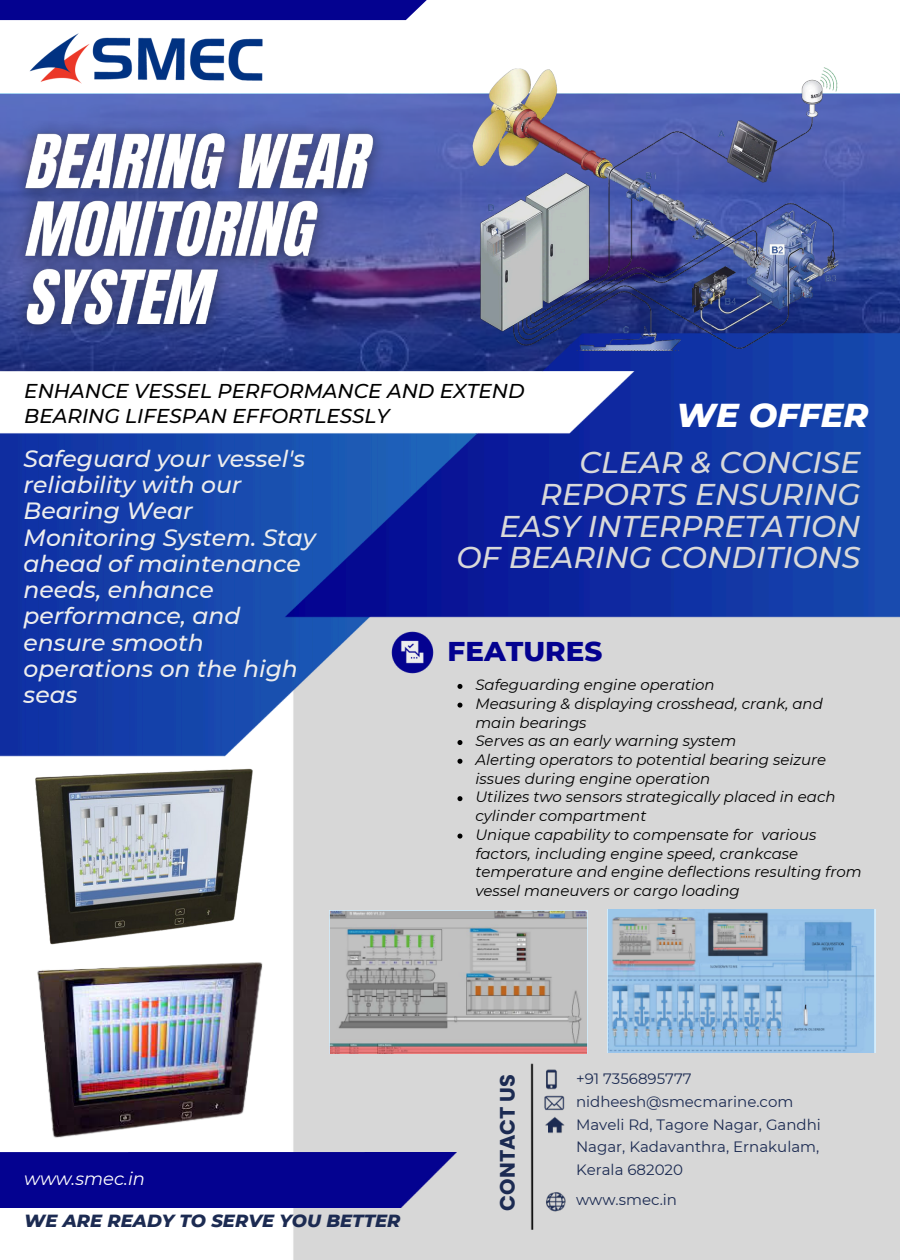
<style>
.page{position:relative;width:900px;height:1260px;background:#fff}
.page>*{position:absolute;margin:0;border:0;box-sizing:border-box;transform-origin:0 0}
.t1{font:italic 800 33.75px "Montserrat";color:#fff}
.t2{font:italic 500 30px/32px "Montserrat";color:#d9d9d9;text-align:right}
.t3{font:800 27.75px "Montserrat";color:#040290}
.t4{font:italic 500 23.5px/26.2px "Montserrat";color:#ededed}
.t5{font:700 21px "Poppins";color:#1c2b52}
.t6{font:italic 500 20px/25px "Montserrat";color:#000}
.t7{font:italic 800 18px "Montserrat";color:#1c2b52}
.t8{font:italic 18px "Montserrat";color:#fff}
.t9{font:italic 15px/18.8px "Montserrat";color:#000}
.t10{font:15px/22.5px "Montserrat";color:#1c2b52;text-align:justify}
</style>
<div class="page">
<img style="left:0;top:630px;width:900px;height:630px">
<svg style="left:0;top:94px;width:900px;height:227px"></svg>
<img style="left:0;top:321px;width:900px;height:309px">
<div style="left:0;top:1153px;width:457px;height:54px;background:#040290"></div>
<div style="left:0;top:0;width:456px;height:20px;background:#040290"></div>
<img style="left:29px;top:768px;width:229px;height:184px">
<img style="left:34px;top:953px;width:228px;height:187px">
<img style="left:607px;top:910px;width:268px;height:142px">
<img style="left:329px;top:911px;width:259px;height:142px">
<img style="left:473px;top:67px;width:367px;height:284px">
<img style="left:1px;top:110px;width:397px;height:242px">
<svg style="left:457px;top:684px;width:5px;height:5px"></svg>
<svg style="left:457px;top:703px;width:5px;height:5px"></svg>
<svg style="left:457px;top:740px;width:5px;height:5px"></svg>
<svg style="left:457px;top:759px;width:5px;height:5px"></svg>
<svg style="left:457px;top:796px;width:5px;height:5px"></svg>
<svg style="left:457px;top:834px;width:5px;height:5px"></svg>
<img style="left:30px;top:33px;width:233px;height:51px">
<img style="left:383px;top:622px;width:60px;height:60px">
<img style="left:520px;top:1053px;width:56px;height:187px">
<p class="t6" style="left:24px;top:378px;width:502px">ENHANCE VESSEL PERFORMANCE AND EXTEND<br>BEARING LIFESPAN EFFORTLESSLY</p>
<p class="t2" style="left:456px;top:446px;width:406px">CLEAR &amp; CONCISE<br>REPORTS ENSURING<br>EASY INTERPRETATION<br>OF BEARING CONDITIONS</p>
<p class="t1" style="left:676px;top:395px;width:194px">WE OFFER</p>
<h5 class="t4" style="left:24px;top:445px;width:294px">Safeguard your vessel's reliability with our<br>Bearing Wear<br>Monitoring System. Stay ahead of maintenance needs, enhance performance, and ensure smooth operations on the high seas</h5>
<p class="t3" style="left:448px;top:634px;width:156px">FEATURES</p>
<h2 class="t9" style="left:475px;top:675px;width:241px">Safeguarding engine operation</h2>
<h3 class="t9" style="left:475px;top:694px;width:349px">Measuring &amp; displaying crosshead, crank, and main bearings</h3>
<p class="t9" style="left:475px;top:732px;width:263px">Serves as an early warning system</p>
<h4 class="t9" style="left:475px;top:750px;width:352px">Alerting operators to potential bearing seizure issues during engine operation</h4>
<p class="t9" style="left:475px;top:788px;width:362px">Utilizes two sensors strategically placed in each cylinder compartment</p>
<h3 class="t9" style="left:475px;top:825px;width:388px">Unique capability to compensate for various factors, including engine speed, crankcase temperature and engine deflections resulting from vessel maneuvers or cargo loading</h3>
<p class="t8" style="left:24px;top:1168px;width:122px">www.smec.in</p>
<p class="t7" style="left:24px;top:1210px;width:378px">WE ARE READY TO SERVE YOU BETTER</p>
<p class="t5" style="left:493px;top:1211px;width:138px;rotate:-90deg">CONTACT US</p>
<p class="t10" style="left:576px;top:1067px;width:117px">+91 7356895777</p>
<p class="t10" style="left:576px;top:1091px;width:219px">nidheesh@smecmarine.com</p>
<p class="t10" style="left:576px;top:1113px;width:246px">Maveli Rd, Tagore Nagar, Gandhi Nagar, Kadavanthra, Ernakulam, Kerala 682020</p>
<p class="t10" style="left:576px;top:1188px;width:103px">www.smec.in</p>
</div>
